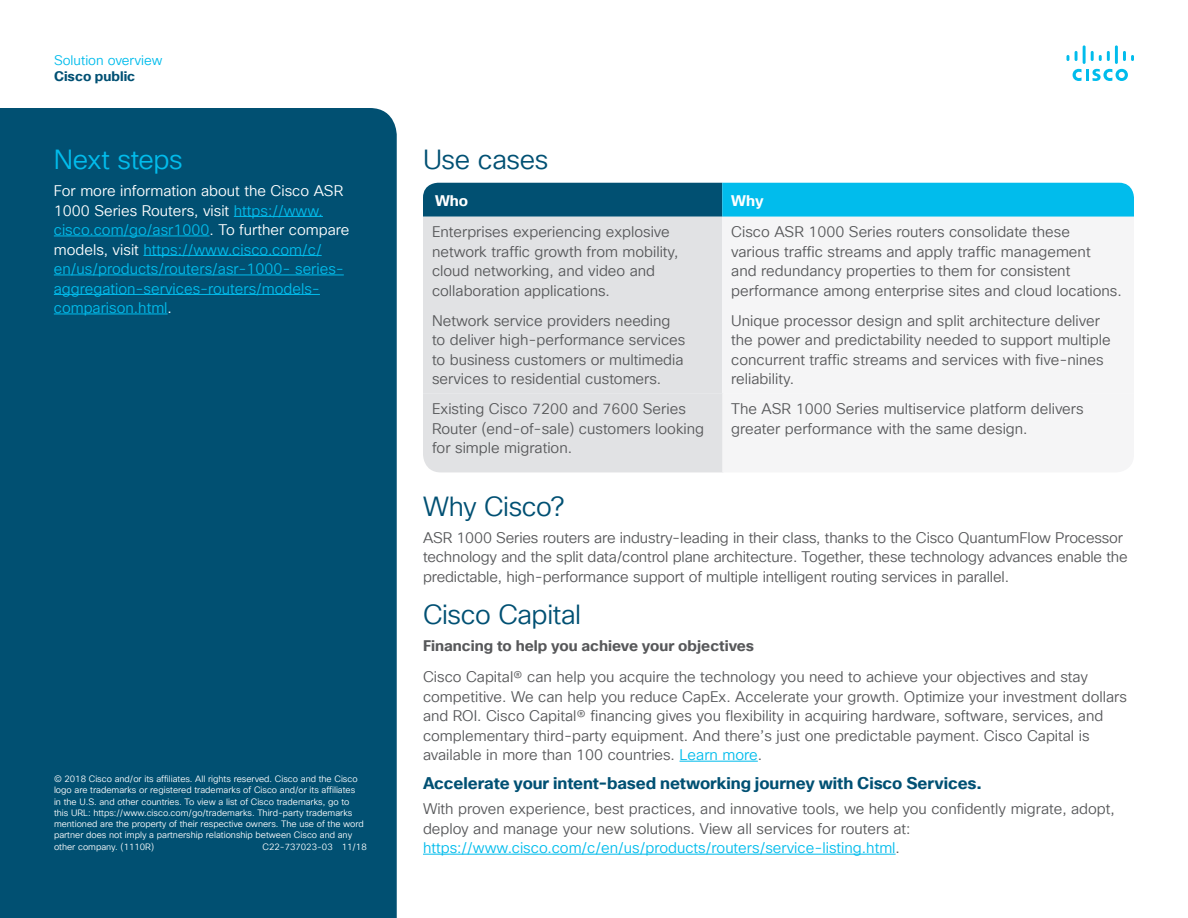
<style>
.page{position:relative;width:1188px;height:918px;background:#fff}
.page>*{position:absolute;margin:0;border:0;box-sizing:border-box;transform-origin:0 0}
.Subhead2_Indigo{font:27px "Cisco Sans TT Light";letter-spacing:-.015em;color:#005073}
.Subhead2_Blue{font:27px "Cisco Sans TT Light";letter-spacing:-.015em;color:#01bcec}
.Subhead3_Indigo{font:700 16.5px "Cisco Sans TT";letter-spacing:-.005em;color:#005073}
.Body{font:15px/19.5px "Cisco Sans TT Light";color:#57585a}
.Table_body{font:15px/19.5px "Cisco Sans TT Light";color:#57585a}
.Body_White{font:15px/19.5px "Cisco Sans TT Light";color:#01bcec}
.Body-2{font:700 15px "Cisco Sans TT";color:#57585a}
.Table_Head{font:700 15px "Cisco Sans TT";color:#fff}
.t1{font:13.5px "Cisco Sans TT Light";color:#01bcec}
.t2{font:700 13.5px "Cisco Sans TT";color:#005073}
.Footer_white{font:9px/11.2px "Cisco Sans TT Light";color:#fff}
.s1{color:#fff}
.s2{color:#01bcec}
</style>
<div class="page">
<svg style="left:1073px;top:69px;width:55px;height:12px"></svg>
<svg style="left:1067px;top:55px;width:2px;height:6px"></svg>
<svg style="left:1075px;top:51px;width:3px;height:10px"></svg>
<hr style="left:1083px;top:45px;width:3px;height:19px;background:#01bcec">
<svg style="left:1091px;top:51px;width:19px;height:10px"></svg>
<hr style="left:1115px;top:45px;width:3px;height:19px;background:#01bcec">
<svg style="left:1123px;top:51px;width:11px;height:10px"></svg>
<hr style="left:680px;top:761px;width:78px;height:1px;background:#01bcec">
<hr style="left:423px;top:854px;width:473px;height:1px;background:#01bcec">
<div style="left:423px;top:217px;width:299px;height:176px;background:#e1e2e4"></div>
<svg style="left:423px;top:183px;width:711px;height:34px;background:#0590b9"></svg>
<div style="left:423px;top:393px;width:301px;height:79px;background:#e1e2e4"></div>
<div style="left:0;top:108px;width:397px;height:810px;background:#015072"></div>
<hr style="left:234px;top:216px;width:89px;height:1px;background:#01bcec">
<hr style="left:54px;top:236px;width:156px;height:1px;background:#01bcec">
<hr style="left:143px;top:255px;width:179px;height:1px;background:#01bcec">
<hr style="left:54px;top:275px;width:290px;height:1px;background:#01bcec">
<hr style="left:54px;top:294px;width:266px;height:1px;background:#01bcec">
<hr style="left:54px;top:314px;width:114px;height:1px;background:#01bcec">
<p class="t1" style="left:54px;top:51px;width:110px">Solution overview</p>
<p class="t2" style="left:54px;top:67px;width:83px">Cisco public</p>
<p class="Subhead2_Blue" style="left:54px;top:142px;width:130px">Next steps</p>
<p class="Body_White" style="left:54px;top:182px;width:297px"><span class="s1">For more information about the Cisco ASR 1000 Series Routers, visit</span> https://www. cisco.com/go/asr1000<span class="s1">. To further compare models, visit</span> https://www.cisco.com/c/ en/us/products/routers/asr-1000- series&shy;aggregation-services-routers/models&shy;comparison.html<span class="s1">.</span></p>
<p class="Footer_white" style="left:54px;top:774px;width:311px">© 2018 Cisco and/or its affiliates. All rights reserved. Cisco and the Cisco logo are trademarks or registered trademarks of Cisco and/or its affiliates in the U.S. and other countries. To view a list of Cisco trademarks, go to this URL: https://www.cisco.com/go/trademarks. Third-party trademarks mentioned are the property of their respective owners. The use of the word partner does not imply a partnership relationship between Cisco and any other company. (1110R)</p>
<p class="Footer_white" style="left:263px;top:841px;width:106px">C22-737023-03 11/18</p>
<p class="Subhead2_Indigo" style="left:423px;top:142px;width:127px">Use cases</p>
<p class="Table_Head" style="left:435px;top:190px;width:35px">Who</p>
<p class="Table_Head" style="left:731px;top:190px;width:34px">Why</p>
<p class="Body" style="left:432px;top:223px;width:248px">Enterprises experiencing explosive network traffic growth from mobility, cloud networking, and video and collaboration applications.</p>
<p class="Table_body" style="left:731px;top:223px;width:392px">Cisco ASR 1000 Series routers consolidate these various traffic streams and apply traffic management<br>and redundancy properties to them for consistent performance among enterprise sites and cloud locations.</p>
<p class="Body" style="left:432px;top:311px;width:255px">Network service providers needing to deliver high-performance services to business customers or multimedia services to residential customers.</p>
<p class="Table_body" style="left:731px;top:311px;width:381px">Unique processor design and split architecture deliver the power and predictability needed to support multiple concurrent traffic streams and services with five-nines reliability.</p>
<p class="Body" style="left:432px;top:400px;width:274px">Existing Cisco 7200 and 7600 Series<br>Router (end-of-sale) customers looking for simple migration.</p>
<p class="Table_body" style="left:731px;top:400px;width:354px">The ASR 1000 Series multiservice platform delivers greater performance with the same design.</p>
<p class="Subhead2_Indigo" style="left:423px;top:489px;width:143px">Why Cisco?</p>
<p class="Body" style="left:423px;top:528px;width:706px">ASR 1000 Series routers are industry-leading in their class, thanks to the Cisco QuantumFlow Processor technology and the split data/control plane architecture. Together, these technology advances enable the predictable, high-performance support of multiple intelligent routing services in parallel.</p>
<p class="Subhead2_Indigo" style="left:423px;top:597px;width:160px">Cisco Capital</p>
<p class="Body-2" style="left:423px;top:636px;width:333px">Financing to help you achieve your objectives</p>
<p class="Body" style="left:423px;top:668px;width:706px">Cisco Capital® can help you acquire the technology you need to achieve your objectives and stay competitive. We can help you reduce CapEx. Accelerate your growth. Optimize your investment dollars and ROI. Cisco Capital® financing gives you flexibility in acquiring hardware, software, services, and complementary third-party equipment. And there’s just one predictable payment. Cisco Capital is available in more than 100 countries. <span class="s2">Learn more</span>.</p>
<p class="Subhead3_Indigo" style="left:423px;top:772px;width:560px">Accelerate your intent-based networking journey with Cisco Services.</p>
<p class="Body" style="left:423px;top:800px;width:693px">With proven experience, best practices, and innovative tools, we help you confidently migrate, adopt, deploy and manage your new solutions. View all services for routers at: <span class="s2">https://www.cisco.com/c/en/us/products/routers/service-listing.html</span>.</p>
</div>
